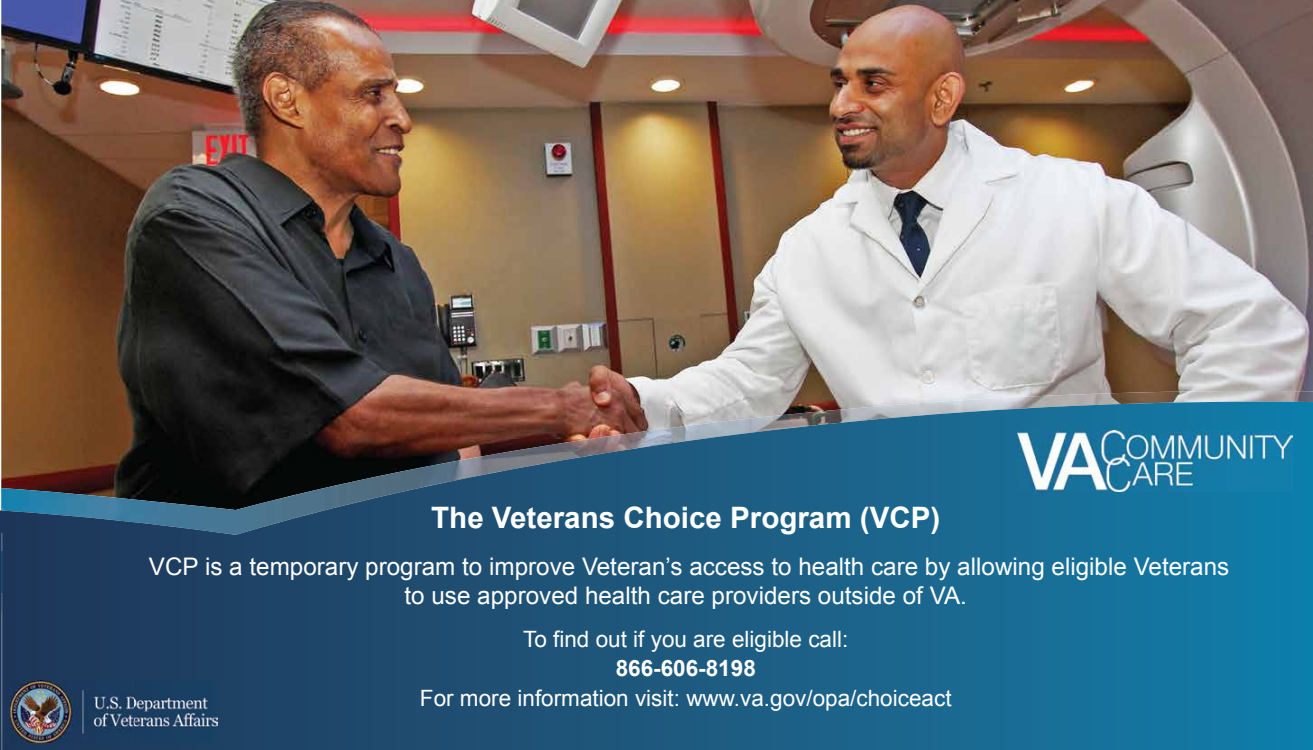
<style>
.page{position:relative;width:1313px;height:750px;background:#fff}
.page>*{position:absolute;margin:0;border:0;box-sizing:border-box;transform-origin:0 0}
.t1{font:700 29.5px "Arial";color:#fff}
.t2{font:24.25px/29.5px "Arial";color:#fff;text-align:center}
.t3{font:22.5px/29.5px "Arial";color:#fff;text-align:center}
.s1{font-weight:700}
</style>
<div class="page">
<img style="left:1px;top:0;width:1311px;height:402px">
<img style="left:788px;top:391px;width:524px;height:11px">
<svg style="left:0;top:402px;width:1312px;height:348px;background:#245877"></svg>
<img style="left:1017px;top:430px;width:275px;height:61px">
<img style="left:10px;top:681px;width:207px;height:62px">
<h1 class="t1" style="left:431px;top:498px;width:510px">The Veterans Choice Program (VCP)</h1>
<p class="t2" style="left:149px;top:552px;width:1081px">VCP is a temporary program to improve Veteran’s access to health care by allowing eligible Veterans to use approved health care providers outside of VA.</p>
<p class="t3" style="left:523px;top:625px;width:327px">To find out if you are eligible call:<br><span class="s1">866-606-8198</span></p>
<p class="t3" style="left:420px;top:684px;width:533px">For more information visit: www.va.gov/opa/choiceact</p>
</div>
